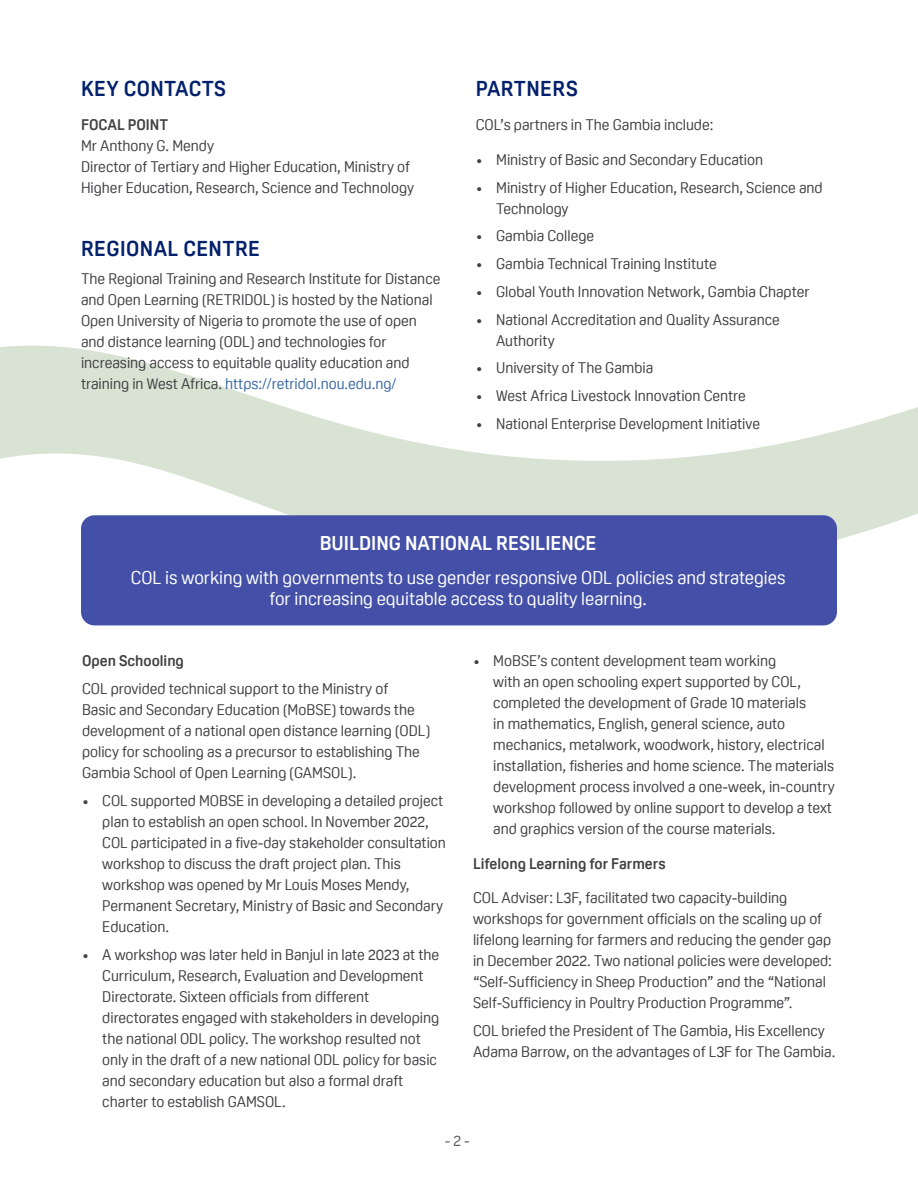
<style>
.page{position:relative;width:918px;height:1188px;background:#fff}
.page>*{position:absolute;margin:0;border:0;box-sizing:border-box;transform-origin:0 0}
.t1{font:700 21px "Oscine";letter-spacing:.02em;color:#03206c}
.t2{font:700 19.5px "Oscine";color:#fff}
.t3{font:18px/21px "Oscine";color:#fff;text-align:center}
.t4{font:15px/21px "Oscine";color:#414042}
.t5{font:700 15px "Oscine";color:#414042}
.t6{font:15px "Oscine";color:#5f6062}
.s1{color:#3a68a5}
</style>
<div class="page">
<svg style="left:0;top:345px;width:918px;height:195px"></svg>
<div style="left:81px;top:515px;width:756px;height:110px;background:#4450a7;border-radius:14px"></div>
<h1 class="t1" style="left:81px;top:77px;width:147px">KEY CONTACTS</h1>
<p class="t5" style="left:81px;top:117px;width:89px">FOCAL POINT</p>
<p class="t4" style="left:81px;top:136px;width:335px">Mr Anthony G. Mendy<br>Director of Tertiary and Higher Education, Ministry of<br>Higher Education, Research, Science and Technology</p>
<h1 class="t1" style="left:81px;top:237px;width:181px">REGIONAL CENTRE</h1>
<p class="t4" style="left:81px;top:268px;width:361px">The Regional Training and Research Institute for Distance and Open Learning (RETRIDOL) is hosted by the National Open University of Nigeria to promote the use of open and distance learning (ODL) and technologies for increasing access to equitable quality education and training in West Africa. <span class="s1">https://retridol.nou.edu.ng/</span></p>
<h1 class="t1" style="left:476px;top:77px;width:104px">PARTNERS</h1>
<p class="t4" style="left:476px;top:115px;width:239px">COL’s partners in The Gambia include:</p>
<p class="t4" style="left:476px;top:149px;width:289px">• Ministry of Basic and Secondary Education</p>
<p class="t4" style="left:496px;top:177px;width:328px;text-indent:-20px">• Ministry of Higher Education, Research, Science and<br>Technology</p>
<p class="t4" style="left:476px;top:226px;width:120px">• Gambia College</p>
<p class="t4" style="left:476px;top:253px;width:242px">• Gambia Technical Training Institute</p>
<p class="t4" style="left:476px;top:281px;width:335px">• Global Youth Innovation Network, Gambia Chapter</p>
<p class="t4" style="left:496px;top:309px;width:285px;text-indent:-20px">• National Accreditation and Quality Assurance<br>Authority</p>
<p class="t4" style="left:476px;top:358px;width:179px">• University of The Gambia</p>
<p class="t4" style="left:476px;top:385px;width:272px">• West Africa Livestock Innovation Centre</p>
<p class="t4" style="left:476px;top:413px;width:286px">• National Enterprise Development Initiative</p>
<h2 class="t2" style="left:320px;top:532px;width:278px">BUILDING NATIONAL RESILIENCE</h2>
<p class="t3" style="left:131px;top:567px;width:656px">COL is working with governments to use gender responsive ODL policies and strategies for increasing equitable access to quality learning.</p>
<p class="t5" style="left:82px;top:653px;width:103px">Open Schooling</p>
<p class="t4" style="left:82px;top:678px;width:350px">COL provided technical support to the Ministry of<br>Basic and Secondary Education (MoBSE) towards the development of a national open distance learning (ODL) policy for schooling as a precursor to establishing The Gambia School of Open Learning (GAMSOL).</p>
<p class="t4" style="left:102px;top:790px;width:345px;text-indent:-20px">• COL supported MOBSE in developing a detailed project plan to establish an open school. In November 2022, COL participated in a five-day stakeholder consultation workshop to discuss the draft project plan. This workshop was opened by Mr Louis Moses Mendy, Permanent Secretary, Ministry of Basic and Secondary Education.</p>
<p class="t4" style="left:102px;top:944px;width:338px;text-indent:-20px">• A workshop was later held in Banjul in late 2023 at the Curriculum, Research, Evaluation and Development Directorate. Sixteen officials from different directorates engaged with stakeholders in developing the national ODL policy. The workshop resulted not only in the draft of a new national ODL policy for basic and secondary education but also a formal draft charter to establish GAMSOL.</p>
<p class="t4" style="left:493px;top:651px;width:343px;text-indent:-20px">• MoBSE’s content development team working<br>with an open schooling expert supported by COL, completed the development of Grade 10 materials<br>in mathematics, English, general science, auto mechanics, metalwork, woodwork, history, electrical installation, fisheries and home science. The materials development process involved a one-week, in-country workshop followed by online support to develop a text and graphics version of the course materials.</p>
<p class="t5" style="left:473px;top:855px;width:194px">Lifelong Learning for Farmers</p>
<p class="t4" style="left:473px;top:888px;width:360px">COL Adviser: L3F, facilitated two capacity-building workshops for government officials on the scaling up of lifelong learning for farmers and reducing the gender gap in December 2022. Two national policies were developed: “Self-Sufficiency in Sheep Production” and the “National Self-Sufficiency in Poultry Production Programme”.</p>
<p class="t4" style="left:473px;top:1020px;width:364px">COL briefed the President of The Gambia, His Excellency<br>Adama Barrow, on the advantages of L3F for The Gambia.</p>
<p class="t6" style="left:445px;top:1132px;width:27px">- 2 -</p>
</div>
